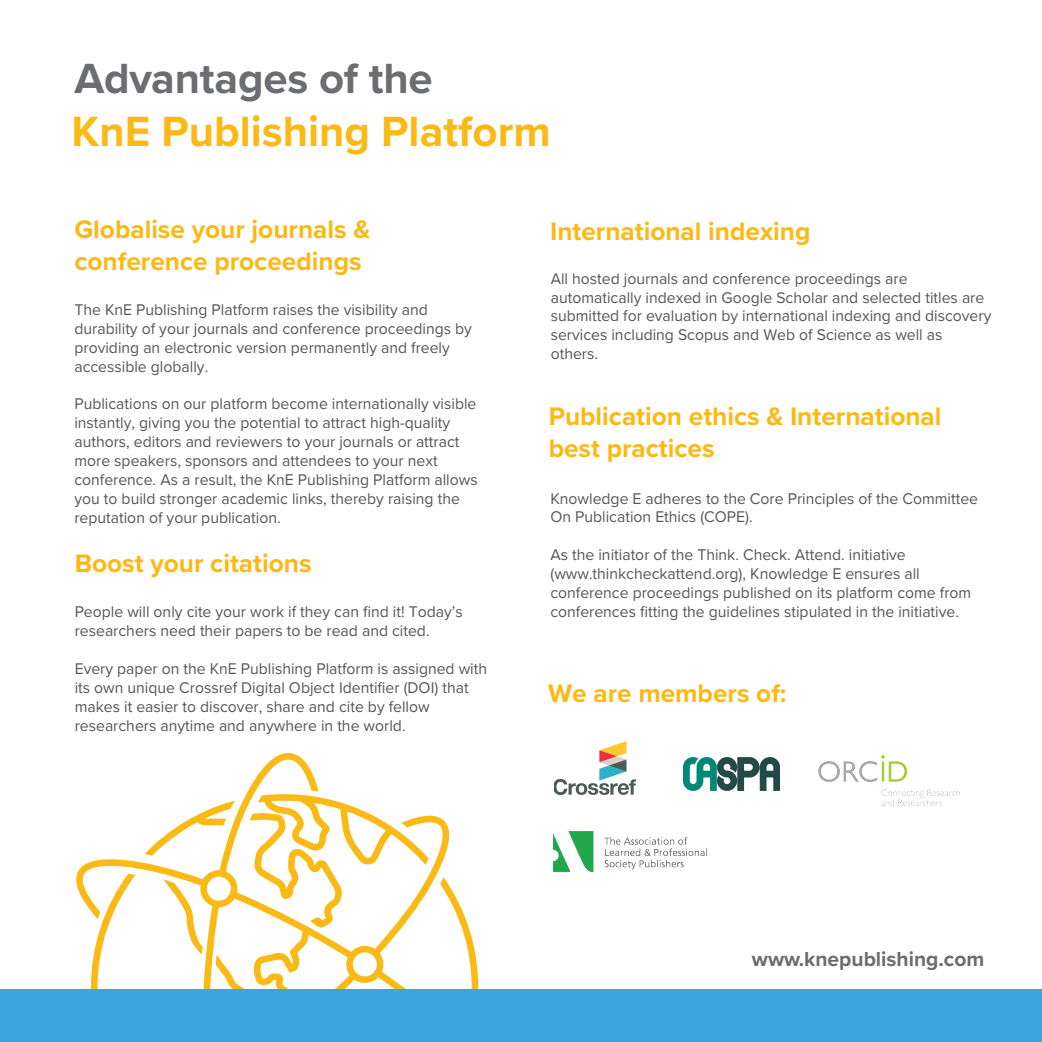
<style>
.page{position:relative;width:1042px;height:1042px;background:#fff}
.page>*{position:absolute;margin:0;border:0;box-sizing:border-box;transform-origin:0 0}
.t1{font:700 43.75px "Proxima Nova";color:#fcb814}
.t2{font:700 43.75px "Proxima Nova";letter-spacing:-.005em;color:#6c6d70}
.t3{font:700 26.25px/31.5px "Proxima Nova";color:#fcb814}
.t4{font:700 21px "Proxima Nova";color:#6c6d70}
.t5{font:16.1px/18.9px "Proxima Nova";color:#565656}
</style>
<div class="page">
<svg style="left:73px;top:753px;width:428px;height:237px"></svg>
<div style="left:0;top:990px;width:1042px;height:52px;background:#3ca5dd"></div>
<img style="left:554px;top:741px;width:82px;height:53px">
<img style="left:684px;top:757px;width:96px;height:33px">
<img style="left:819px;top:755px;width:140px;height:50px">
<img style="left:552px;top:831px;width:155px;height:42px">
<h1 class="t2" style="left:74px;top:46px;width:360px">Advantages of the</h1>
<h1 class="t1" style="left:72px;top:99px;width:481px">KnE Publishing Platform</h1>
<h2 class="t3" style="left:74px;top:213px;width:297px">Globalise your journals &amp; conference proceedings</h2>
<p class="t5" style="left:74px;top:299px;width:399px">The KnE Publishing Platform raises the visibility and durability of your journals and conference proceedings by providing an electronic version permanently and freely accessible globally.</p>
<p class="t5" style="left:74px;top:394px;width:405px">Publications on our platform become internationally visible instantly, giving you the potential to attract high-quality authors, editors and reviewers to your journals or attract more speakers, sponsors and attendees to your next conference. As a result, the KnE Publishing Platform allows you to build stronger academic links, thereby raising the reputation of your publication.</p>
<h2 class="t3" style="left:75px;top:547px;width:238px">Boost your citations</h2>
<p class="t5" style="left:75px;top:602px;width:389px">People will only cite your work if they can find it! Today’s researchers need their papers to be read and cited.</p>
<p class="t5" style="left:75px;top:658px;width:414px">Every paper on the KnE Publishing Platform is assigned with its own unique Crossref Digital Object Identifier (DOI) that makes it easier to discover, share and cite by fellow researchers anytime and anywhere in the world.</p>
<h2 class="t3" style="left:550px;top:215px;width:262px">International indexing</h2>
<p class="t5" style="left:551px;top:268px;width:442px">All hosted journals and conference proceedings are automatically indexed in Google Scholar and selected titles are submitted for evaluation by international indexing and discovery services including Scopus and Web of Science as well as others.</p>
<h2 class="t3" style="left:549px;top:400px;width:394px">Publication ethics &amp; International best practices</h2>
<p class="t5" style="left:550px;top:488px;width:429px">Knowledge E adheres to the Core Principles of the Committee<br>On Publication Ethics (COPE).</p>
<p class="t5" style="left:550px;top:545px;width:422px">As the initiator of the Think. Check. Attend. initiative (www.thinkcheckattend.org), Knowledge E ensures all conference proceedings published on its platform come from conferences fitting the guidelines stipulated in the initiative.</p>
<h2 class="t3" style="left:548px;top:677px;width:240px">We are members of:</h2>
<h3 class="t4" style="left:752px;top:943px;width:234px">www.knepublishing.com</h3>
</div>
